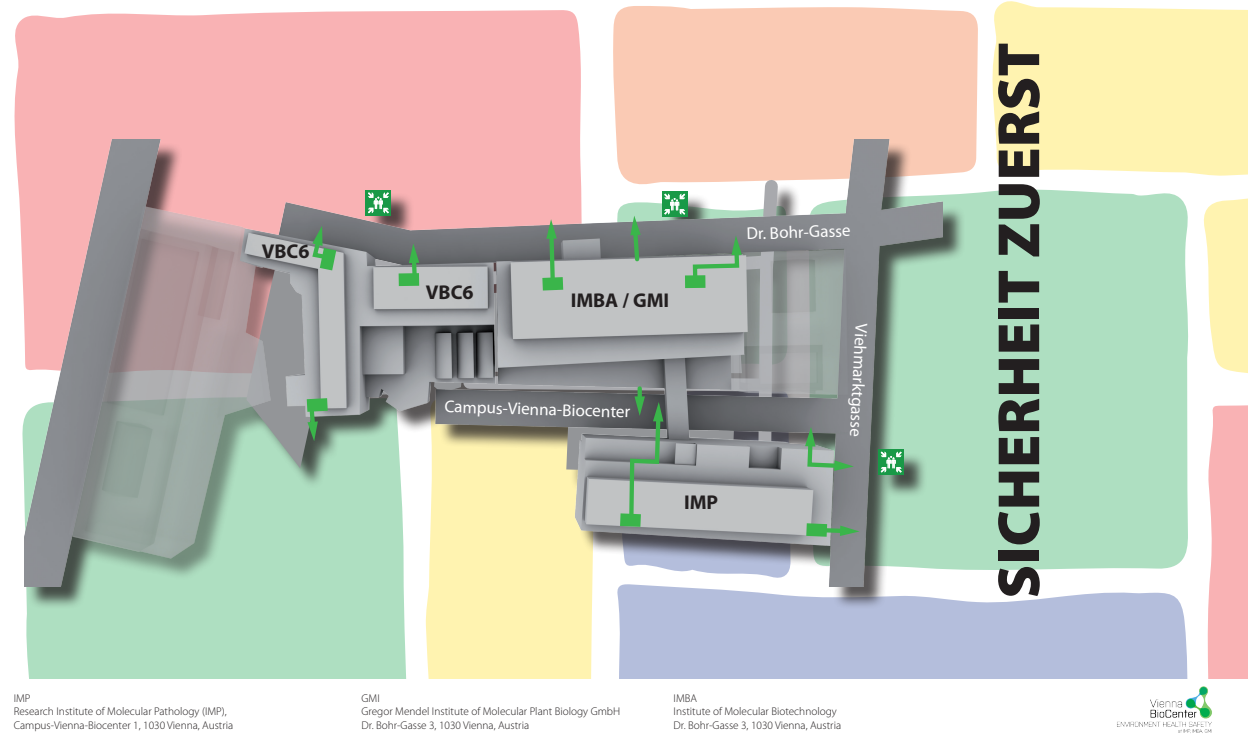
<style>
.page{position:relative;width:1248px;height:745px;background:#fff}
.page>*{position:absolute;margin:0;border:0;box-sizing:border-box;transform-origin:0 0}
.t1{font:900 60px "Myriad Pro";color:#231f20}
.t2{font:700 20px "Myriad Pro";color:#231f20}
.t3{font:17.12px "Myriad Pro";color:#fff}
.t4{font:300 11.25px/13.5px "Myriad Pro";color:#231f20}
</style>
<div class="page">
<div style="left:619px;top:592px;width:569px;height:85px;background:#b4bedc"></div>
<svg style="left:1207px;top:405px;width:40px;height:272px;background:#f9b8ba"></svg>
<div style="left:14px;top:10px;width:567px;height:300px;background:#f9b2b4"></div>
<div style="left:965px;top:189px;width:223px;height:381px;background:#aedfc1"></div>
<div style="left:22px;top:420px;width:384px;height:257px;background:#aedfc1"></div>
<svg style="left:992px;top:1px;width:255px;height:175px;background:#fff3b5"></svg>
<div style="left:425px;top:609px;width:167px;height:68px;background:#fff3b0"></div>
<div style="left:613px;top:6px;width:364px;height:166px;background:#facab4"></div>
<svg style="left:1204px;top:198px;width:43px;height:175px;background:#fff4bb"></svg>
<div style="left:27px;top:143px;width:938px;height:466px;background:#231f20;opacity:.75"></div>
<img style="left:24px;top:140px;width:918px;height:445px">
<svg style="left:307px;top:398px;width:21px;height:43px"></svg>
<svg style="left:310px;top:225px;width:26px;height:45px"></svg>
<svg style="left:806px;top:523px;width:53px;height:13px"></svg>
<svg style="left:805px;top:426px;width:48px;height:44px;background:#799481"></svg>
<div style="left:878px;top:449px;width:25px;height:25px;background:#199947"></div>
<svg style="left:880px;top:451px;width:21px;height:21px"></svg>
<svg style="left:345px;top:173px;width:445px;height:406px;background:#acada4"></svg>
<img style="left:1109px;top:678px;width:110px;height:55px">
<h2 class="t2" style="left:262px;top:238px;width:49px">VBC6</h2>
<h2 class="t2" style="left:426px;top:279px;width:49px">VBC6</h2>
<h2 class="t2" style="left:570px;top:287px;width:100px">IMBA / GMI</h2>
<h3 class="t3" style="left:445px;top:396px;width:187px;rotate:2deg">Campus-Vienna-Biocenter</h3>
<h2 class="t2" style="left:684px;top:489px;width:36px">IMP</h2>
<h3 class="t3" style="left:746px;top:224px;width:106px;rotate:-2deg">Dr. Bohr-Gasse</h3>
<h3 class="t3" style="left:870px;top:324px;width:115px;rotate:93deg">Viehmarktgasse</h3>
<p class="t4" style="left:14px;top:691px;width:221px">IMP<br>Research Institute of Molecular Pathology (IMP),<br>Campus-Vienna-Biocenter 1, 1030 Vienna, Austria</p>
<p class="t4" style="left:361px;top:691px;width:260px">GMI<br>Gregor Mendel Institute of Molecular Plant Biology GmbH<br>Dr. Bohr-Gasse 3, 1030 Vienna, Austria</p>
<p class="t4" style="left:673px;top:691px;width:169px">IMBA<br>Institute of Molecular Biotechnology<br>Dr. Bohr-Gasse 3, 1030 Vienna, Austria</p>
<h1 class="t1" style="left:984px;top:598px;width:557px;rotate:-90deg">SICHERHEIT ZUERST</h1>
</div>
